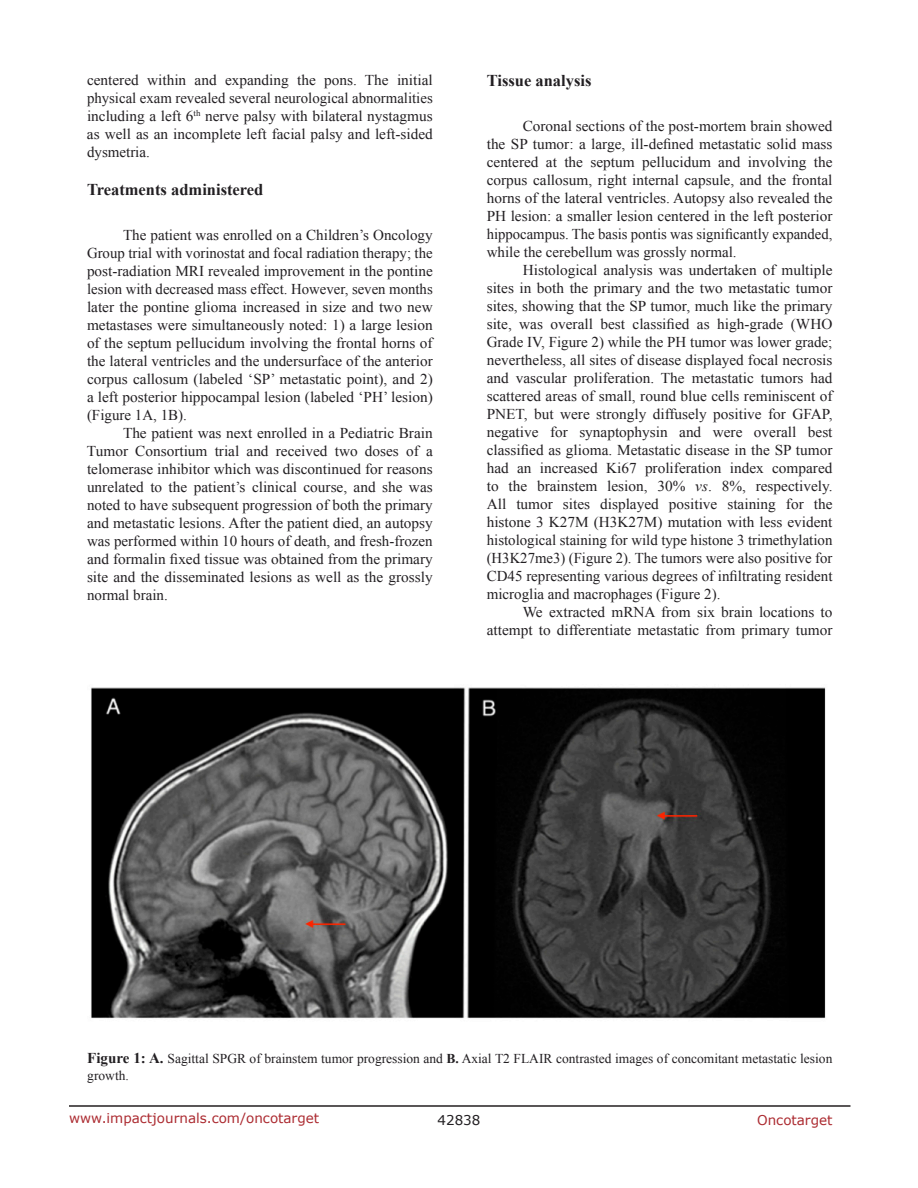
<style>
.page{position:relative;width:918px;height:1188px;background:#fff}
.page>*{position:absolute;margin:0;border:0;box-sizing:border-box;transform-origin:0 0}
.t1{font:700 16.5px "Times New Roman";color:#221f22}
.t2{font:15px/18px "Times New Roman";color:#221f22;text-align:justify}
.t3{font:13.5px/16.2px "Times New Roman";color:#221f22}
.t4{font:13.5px "Verdana";color:#ac2b31}
.t5{font:13.5px "Verdana";color:#221f22}
.s1{font-style:italic}
.s2{font-weight:700;font-size:15px}
.s3{font-weight:700}
</style>
<div class="page">
<hr style="left:69px;top:1105px;width:781px;height:2px;background:#231f20">
<img style="left:91px;top:687px;width:735px;height:332px">
<p class="t2" style="left:87px;top:71px;width:347px">centered within and expanding the pons. The initial physical exam revealed several neurological abnormalities including a left 6<sup>th</sup> nerve palsy with bilateral nystagmus as well as an incomplete left facial palsy and left-sided dysmetria.</p>
<p class="t1" style="left:87px;top:178px;width:178px">Treatments administered</p>
<p class="t2" style="left:87px;top:226px;width:347px;text-indent:36px">The patient was enrolled on a Children’s Oncology Group trial with vorinostat and focal radiation therapy; the post-radiation MRI revealed improvement in the pontine lesion with decreased mass effect. However, seven months later the pontine glioma increased in size and two new metastases were simultaneously noted: 1) a large lesion of the septum pellucidum involving the frontal horns of the lateral ventricles and the undersurface of the anterior corpus callosum (labeled ‘SP’ metastatic point), and 2) a left posterior hippocampal lesion (labeled ‘PH’ lesion) (Figure 1A, 1B).</p>
<p class="t2" style="left:87px;top:424px;width:347px;text-indent:36px">The patient was next enrolled in a Pediatric Brain Tumor Consortium trial and received two doses of a telomerase inhibitor which was discontinued for reasons unrelated to the patient’s clinical course, and she was noted to have subsequent progression of both the primary and metastatic lesions. After the patient died, an autopsy was performed within 10 hours of death, and fresh-frozen and formalin fixed tissue was obtained from the primary site and the disseminated lesions as well as the grossly normal brain.</p>
<p class="t1" style="left:487px;top:69px;width:106px">Tissue analysis</p>
<p class="t2" style="left:487px;top:117px;width:347px;text-indent:36px">Coronal sections of the post-mortem brain showed the SP tumor: a large, ill-defined metastatic solid mass centered at the septum pellucidum and involving the corpus callosum, right internal capsule, and the frontal horns of the lateral ventricles. Autopsy also revealed the PH lesion: a smaller lesion centered in the left posterior hippocampus. The basis pontis was significantly expanded, while the cerebellum was grossly normal.</p>
<p class="t2" style="left:487px;top:261px;width:347px;text-indent:36px">Histological analysis was undertaken of multiple sites in both the primary and the two metastatic tumor sites, showing that the SP tumor, much like the primary site, was overall best classified as high-grade (WHO Grade IV, Figure 2) while the PH tumor was lower grade; nevertheless, all sites of disease displayed focal necrosis and vascular proliferation. The metastatic tumors had scattered areas of small, round blue cells reminiscent of PNET, but were strongly diffusely positive for GFAP, negative for synaptophysin and were overall best classified as glioma. Metastatic disease in the SP tumor had an increased Ki67 proliferation index compared to the brainstem lesion, 30% <span class="s1">vs</span>. 8%, respectively.<br>All tumor sites displayed positive staining for the histone 3 K27M (H3K27M) mutation with less evident histological staining for wild type histone 3 trimethylation (H3K27me3) (Figure 2). The tumors were also positive for CD45 representing various degrees of infiltrating resident microglia and macrophages (Figure 2).</p>
<p class="t2" style="left:487px;top:603px;width:347px;text-align:right">We extracted mRNA from six brain locations to attempt to differentiate metastatic from primary tumor</p>
<p class="t3" style="left:87px;top:1051px;width:747px"><span class="s2">Figure 1: A.</span> Sagittal SPGR of brainstem tumor progression and <span class="s3">B.</span> Axial T2 FLAIR contrasted images of concomitant metastatic lesion growth.</p>
<p class="t4" style="left:69px;top:1109px;width:252px">www.impactjournals.com/oncotarget</p>
<p class="t5" style="left:438px;top:1111px;width:44px">42838</p>
<p class="t4" style="left:757px;top:1111px;width:77px">Oncotarget</p>
</div>
